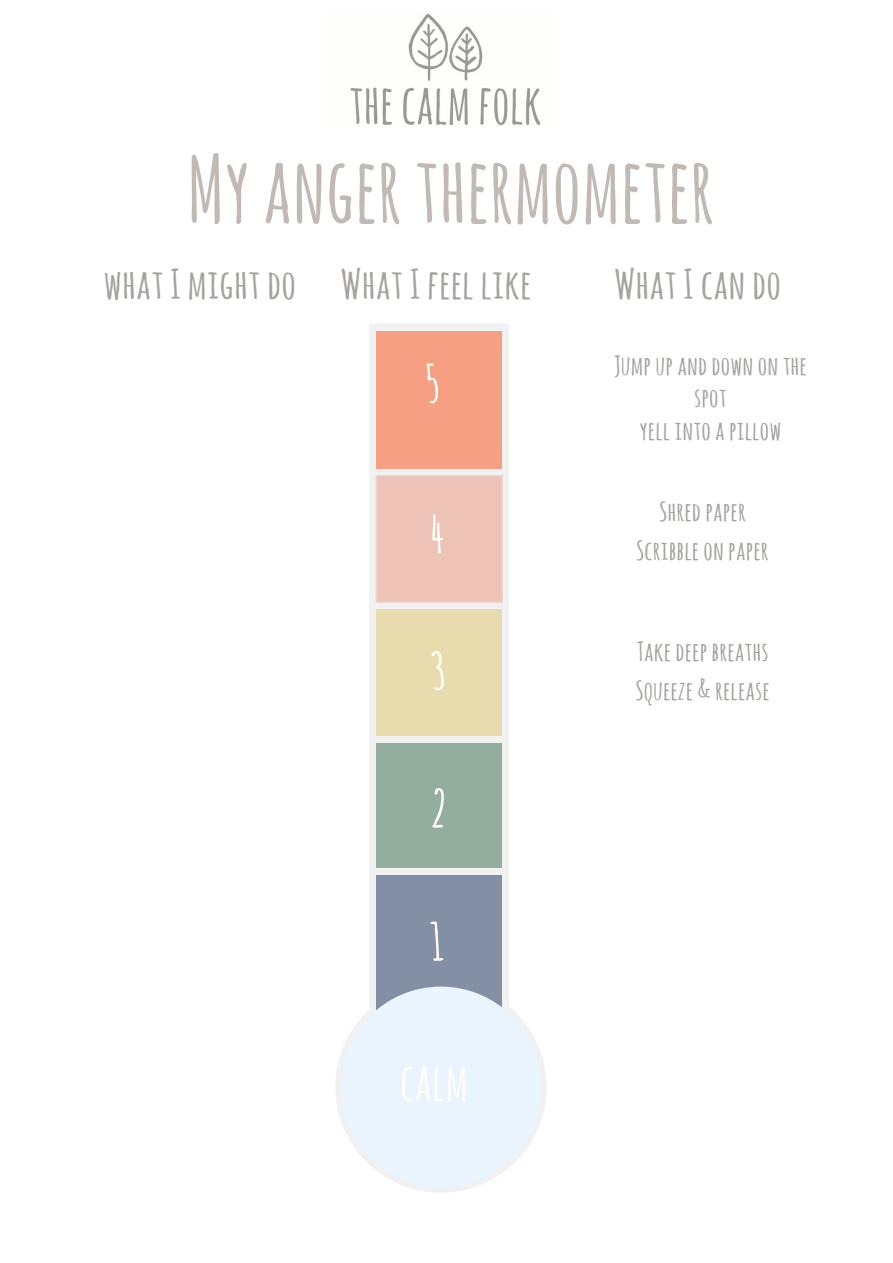
<style>
.page{position:relative;width:893px;height:1263px;background:#fff}
.page>*{position:absolute;margin:0;border:0;box-sizing:border-box;transform-origin:0 0}
.t1{font:700 90px "Amatic SC";color:#c1bab4}
.t2{font:700 50.7px "Amatic SC";color:#fffef7;scale:1.04 1}
.t3{font:700 40.35px "Amatic SC";color:#a6a29f;scale:1.14 1}
.t4{font:700 25.95px/32.4px "Amatic SC";color:#a6a29f;text-align:center;scale:1.14 1}
</style>
<div class="page">
<img style="left:350px;top:13px;width:191px;height:113px">
<div style="left:335px;top:981px;width:212px;height:212px;border:8px solid #f1f1f1;border-radius:50%"></div>
<svg style="left:365px;top:324px;width:148px;height:695px"></svg>
<div style="left:373px;top:468px;width:136px;height:8px;background:#f1f1f1"></div>
<div style="left:373px;top:602px;width:136px;height:8px;background:#f1f1f1"></div>
<div style="left:373px;top:736px;width:136px;height:7px;background:#f1f1f1"></div>
<div style="left:373px;top:868px;width:136px;height:8px;background:#f1f1f1"></div>
<div style="left:376px;top:331px;width:126px;height:137px;background:#f69f82"></div>
<div style="left:376px;top:475px;width:127px;height:128px;background:#edc3b5;border:2px solid #f0d2d2"></div>
<div style="left:376px;top:610px;width:126px;height:126px;background:#e8dbae"></div>
<div style="left:376px;top:743px;width:126px;height:125px;background:#93ae9f"></div>
<div style="left:377px;top:876px;width:125px;height:137px;background:#838fa5"></div>
<div style="left:340px;top:986px;width:201px;height:201px;background:#eaf4ff;border-radius:50%"></div>
<p class="t1" style="left:187px;top:125px;width:529px">My anger thermometer</p>
<p class="t3" style="left:103px;top:256px;width:171px">what I might do</p>
<p class="t3" style="left:340px;top:256px;width:169px">What I feel like</p>
<p class="t3" style="left:614px;top:256px;width:148px">What I can do</p>
<p class="t2" style="left:425px;top:348px;width:16px">5</p>
<p class="t2" style="left:430px;top:498px;width:15px">4</p>
<p class="t2" style="left:430px;top:635px;width:16px">3</p>
<p class="t2" style="left:431px;top:772px;width:16px">2</p>
<p class="t2" style="left:429px;top:905px;width:16px">1</p>
<p class="t2" style="left:400px;top:1046px;width:67px">calm</p>
<p class="t4" style="left:614px;top:348px;width:171px">Jump up and down on the spot</p>
<p class="t4" style="left:640px;top:413px;width:126px">yell into a pillow</p>
<p class="t4" style="left:659px;top:494px;width:78px">Shred paper</p>
<p class="t4" style="left:636px;top:533px;width:118px">Scribble on paper</p>
<p class="t4" style="left:636px;top:634px;width:117px">Take deep breaths</p>
<p class="t4" style="left:635px;top:673px;width:119px">Squeeze &amp; release</p>
</div>
